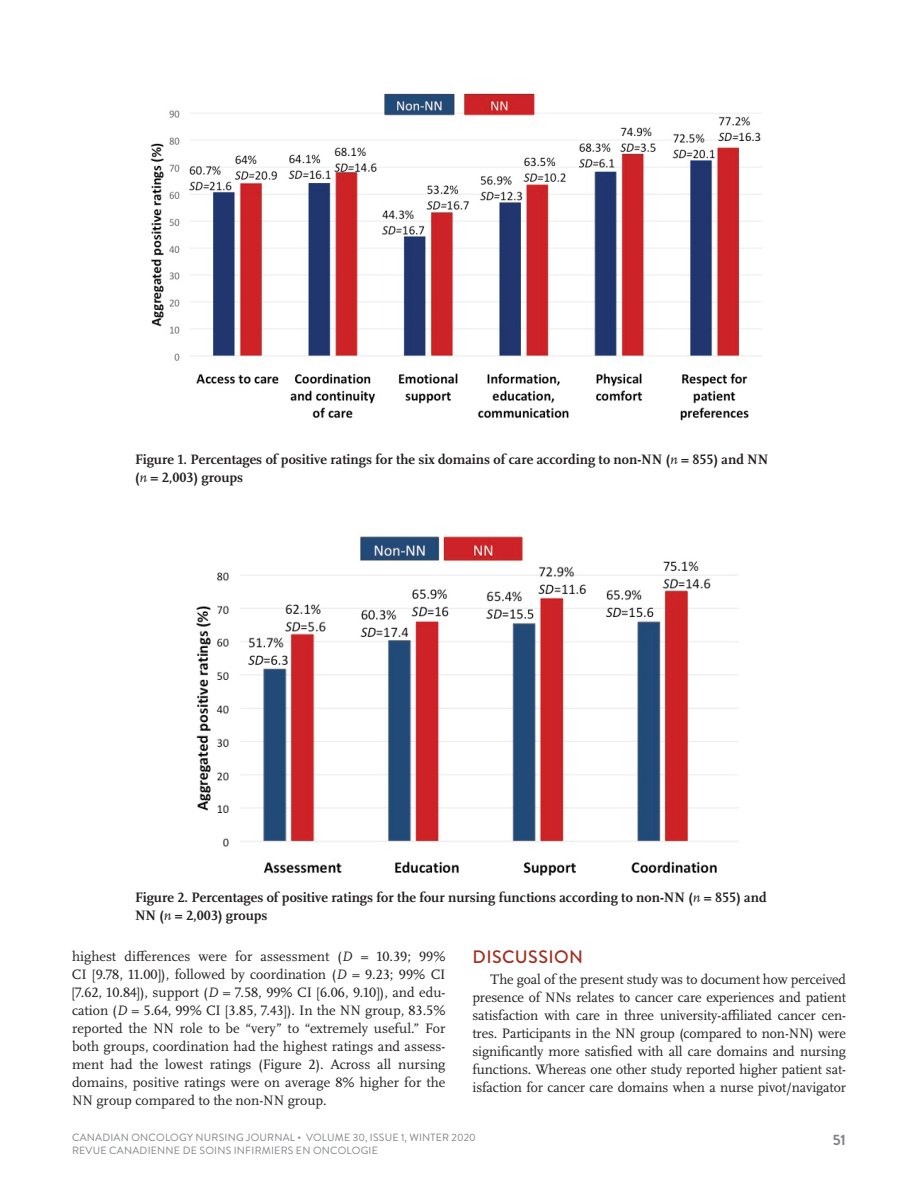
<style>
.page{position:relative;width:918px;height:1188px;background:#fff}
.page>*{position:absolute;margin:0;border:0;box-sizing:border-box;transform-origin:0 0}
.t1{font:500 18px "Brandon Grotesque";color:#a03022}
.t2{font:700 15px "Brandon Grotesque";color:#808285}
.t3{font:14.25px/18px "Scala Pro";color:#231f20;text-align:justify}
.t4{font:700 14.25px/18px "Scala Pro";color:#231f20}
.t5{font:10.5px/12.6px "Brandon Grotesque";letter-spacing:.02em;color:#808285}
.s1{font-weight:400;font-style:italic}
.s2{font-style:italic}
</style>
<div class="page">
<img style="left:196px;top:536px;width:543px;height:340px">
<img style="left:150px;top:92px;width:612px;height:329px">
<p class="t4" style="left:135px;top:451px;width:635px">Figure 1. Percentages of positive ratings for the six domains of care according to non-NN (<span class="s1">n</span> = 855) and NN (<span class="s1">n</span> = 2,003) groups</p>
<p class="t4" style="left:135px;top:889px;width:633px">Figure 2. Percentages of positive ratings for the four nursing functions according to non-NN (<span class="s1">n</span> = 855) and<br>NN (<span class="s1">n</span> = 2,003) groups</p>
<p class="t3" style="left:72px;top:947px;width:375px">highest differences were for assessment (<span class="s2">D</span> = 10.39; 99% CI [9.78, 11.00]), followed by coordination (<span class="s2">D</span> = 9.23; 99% CI [7.62, 10.84]), support (<span class="s2">D</span> = 7.58, 99% CI [6.06, 9.10]), and edu&shy;cation (<span class="s2">D</span> = 5.64, 99% CI [3.85, 7.43]). In the NN group, 83.5% reported the NN role to be “very” to “extremely useful.” For both groups, coordination had the highest ratings and assess&shy;ment had the lowest ratings (Figure 2). Across all nursing domains, positive ratings were on average 8% higher for the NN group compared to the non-NN group.</p>
<p class="t1" style="left:473px;top:944px;width:24px">DISCUSSI</p>
<p class="t1" style="left:554px;top:944px;width:30px">ON</p>
<p class="t3" style="left:472px;top:971px;width:375px;text-indent:18px">The goal of the present study was to document how perceived presence of NNs relates to cancer care experiences and patient satisfaction with care in three university-affiliated cancer cen&shy;tres. Participants in the NN group (compared to non-NN) were significantly more satisfied with all care domains and nursing functions. Whereas one other study reported higher patient sat&shy;isfaction for cancer care domains when a nurse pivot/navigator</p>
<p class="t5" style="left:72px;top:1132px;width:86px">CANADIAN ONCO</p>
<p class="t2" style="left:833px;top:1129px;width:15px">51</p>
<p class="t5" style="left:72px;top:1132px;width:405px;text-indent:93px">LOGY N URSING JOURNAL • VOLUME 30, ISSUE 1, WINTER 2020<br>REVUE CANADIENNE DE SOINS INFIRMIERS EN ONCOLOGIE</p>
</div>
